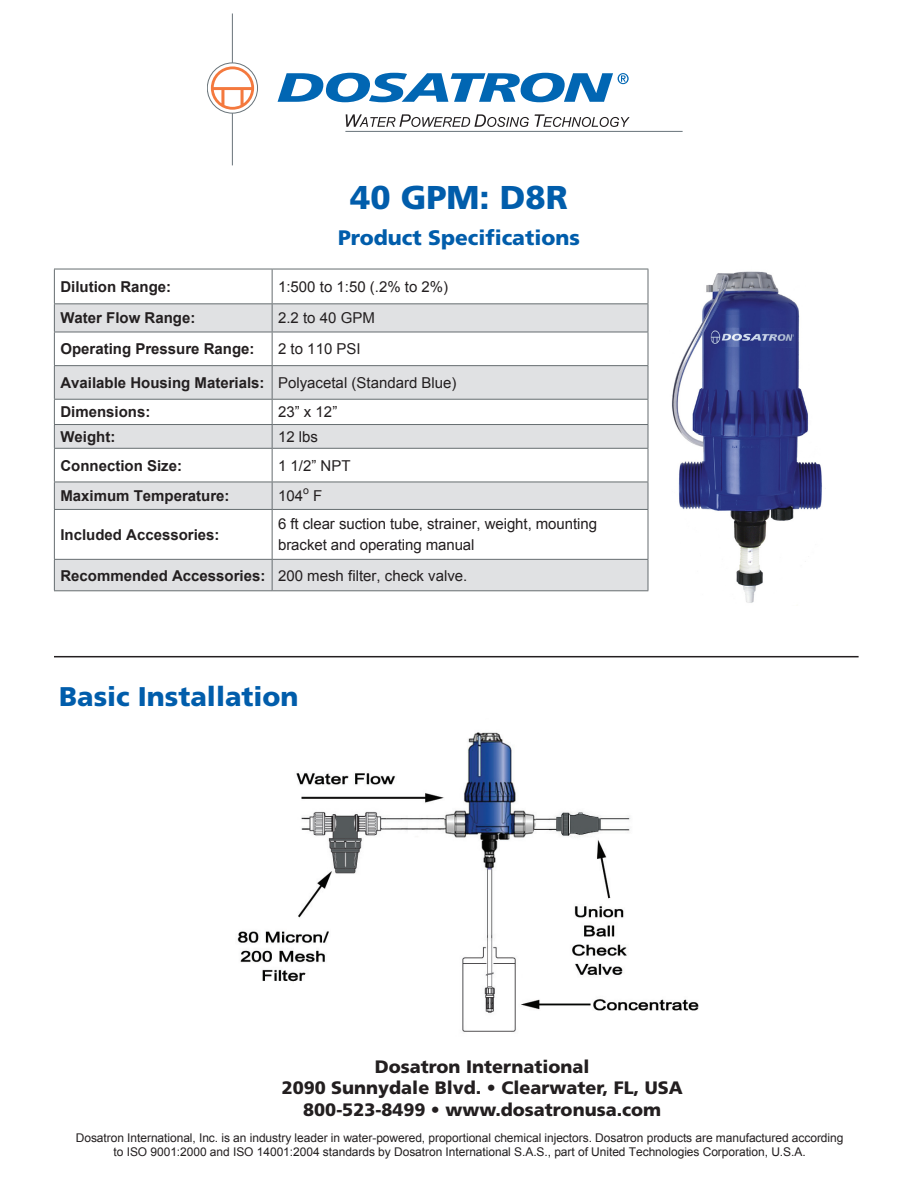
<style>
.page{position:relative;width:918px;height:1188px;background:#fff}
.page>*{position:absolute;margin:0;border:0;box-sizing:border-box;transform-origin:0 0}
.t1{font:900 33px "Frutiger";color:#015dab}
.t2{font:900 27px "Frutiger";color:#015dab}
.t3{font:900 21px "Frutiger";color:#015dab}
.t4{font:900 18px "Frutiger";color:#231f20}
.t5{font:15px/21px "Arial";color:#231f20}
.t6{font:700 15px "Arial";color:#231f20}
.t7{font:12px "Arial";letter-spacing:-.005em;color:#231f20}
.t8{font:10.5px "Arial";color:#231f20}
</style>
<div class="page">
<img style="left:237px;top:732px;width:462px;height:300px">
<hr style="left:232px;top:14px;width:1px;height:151px;background:#687379">
<svg style="left:207px;top:63px;width:51px;height:50px"></svg>
<div style="left:207px;top:63px;width:51px;height:50px;border:1px solid #687379;border-radius:50%"></div>
<svg style="left:211px;top:66px;width:43px;height:44px"></svg>
<svg style="left:278px;top:73px;width:351px;height:29px"></svg>
<svg style="left:346px;top:114px;width:183px;height:13px"></svg>
<svg style="left:535px;top:114px;width:95px;height:13px"></svg>
<hr style="left:345px;top:131px;width:338px;height:1px;background:#687379">
<svg style="left:55px;top:304px;width:593px;height:286px;fill:#e0e1e3"></svg>
<hr style="left:54px;top:269px;width:218px;height:1px;background:#666d70">
<hr style="left:54px;top:269px;width:1px;height:34px;background:#666d70">
<hr style="left:272px;top:269px;width:376px;height:1px;background:#666d70">
<hr style="left:272px;top:269px;width:1px;height:34px;background:#666d70">
<hr style="left:648px;top:269px;width:1px;height:34px;background:#666d70">
<hr style="left:54px;top:303px;width:218px;height:1px;background:#666d70">
<svg style="left:54px;top:304px;width:1px;height:28px"></svg>
<hr style="left:272px;top:303px;width:376px;height:1px;background:#666d70">
<svg style="left:272px;top:304px;width:1px;height:28px"></svg>
<svg style="left:648px;top:304px;width:1px;height:28px"></svg>
<hr style="left:54px;top:332px;width:218px;height:1px;background:#666d70">
<hr style="left:54px;top:332px;width:1px;height:33px;background:#666d70">
<hr style="left:272px;top:332px;width:376px;height:1px;background:#666d70">
<hr style="left:272px;top:332px;width:1px;height:33px;background:#666d70">
<hr style="left:648px;top:332px;width:1px;height:33px;background:#666d70">
<hr style="left:54px;top:365px;width:218px;height:1px;background:#666d70">
<hr style="left:54px;top:366px;width:1px;height:33px;background:#666d70">
<hr style="left:272px;top:365px;width:376px;height:1px;background:#666d70">
<hr style="left:272px;top:366px;width:1px;height:33px;background:#666d70">
<hr style="left:648px;top:366px;width:1px;height:33px;background:#666d70">
<hr style="left:54px;top:399px;width:218px;height:1px;background:#666d70">
<hr style="left:272px;top:399px;width:376px;height:1px;background:#666d70">
<hr style="left:54px;top:424px;width:218px;height:1px;background:#666d70">
<svg style="left:54px;top:400px;width:1px;height:48px"></svg>
<hr style="left:272px;top:424px;width:376px;height:1px;background:#666d70">
<svg style="left:272px;top:400px;width:1px;height:48px"></svg>
<svg style="left:648px;top:400px;width:1px;height:48px"></svg>
<hr style="left:54px;top:448px;width:218px;height:1px;background:#666d70">
<hr style="left:54px;top:449px;width:1px;height:33px;background:#666d70">
<hr style="left:272px;top:448px;width:376px;height:1px;background:#666d70">
<hr style="left:272px;top:449px;width:1px;height:33px;background:#666d70">
<hr style="left:648px;top:449px;width:1px;height:33px;background:#666d70">
<hr style="left:54px;top:482px;width:218px;height:1px;background:#666d70">
<svg style="left:54px;top:482px;width:1px;height:27px"></svg>
<hr style="left:272px;top:482px;width:376px;height:1px;background:#666d70">
<svg style="left:272px;top:482px;width:1px;height:27px"></svg>
<svg style="left:648px;top:482px;width:1px;height:27px"></svg>
<hr style="left:54px;top:509px;width:218px;height:1px;background:#666d70">
<hr style="left:54px;top:510px;width:1px;height:49px;background:#666d70">
<hr style="left:272px;top:509px;width:376px;height:1px;background:#666d70">
<hr style="left:272px;top:510px;width:1px;height:49px;background:#666d70">
<hr style="left:648px;top:510px;width:1px;height:49px;background:#666d70">
<hr style="left:54px;top:559px;width:218px;height:1px;background:#666d70">
<hr style="left:54px;top:560px;width:1px;height:30px;background:#666d70">
<hr style="left:272px;top:559px;width:376px;height:1px;background:#666d70">
<hr style="left:272px;top:560px;width:1px;height:30px;background:#666d70">
<hr style="left:648px;top:560px;width:1px;height:30px;background:#666d70">
<hr style="left:54px;top:590px;width:218px;height:1px;background:#666d70">
<hr style="left:272px;top:590px;width:376px;height:1px;background:#666d70">
<hr style="left:54px;top:656px;width:805px;height:1px;background:#231f20">
<img style="left:671px;top:271px;width:151px;height:332px">
<p class="t1" style="left:350px;top:178px;width:219px">40 GPM: D8R</p>
<p class="t3" style="left:338px;top:225px;width:243px">Product Specifications</p>
<p class="t6" style="left:60px;top:277px;width:112px">Dilution Range:</p>
<p class="t5" style="left:278px;top:276px;width:172px">1:500 to 1:50 (.2% to 2%)</p>
<p class="t6" style="left:60px;top:308px;width:137px">Water Flow Range:</p>
<p class="t5" style="left:278px;top:308px;width:98px">2.2 to 40 GPM</p>
<p class="t6" style="left:60px;top:339px;width:196px">Operating Pressure Range:</p>
<p class="t5" style="left:278px;top:339px;width:84px">2 to 110 PSI</p>
<p class="t6" style="left:60px;top:373px;width:206px">Available Housing Materials:</p>
<p class="t5" style="left:278px;top:372px;width:180px">Polyacetal (Standard Blue)</p>
<p class="t6" style="left:60px;top:402px;width:92px">Dimensions:</p>
<p class="t5" style="left:278px;top:402px;width:61px">23” x 12”</p>
<p class="t6" style="left:60px;top:427px;width:56px">Weight:</p>
<p class="t5" style="left:278px;top:426px;width:42px">12 lbs</p>
<p class="t6" style="left:60px;top:455px;width:123px">Connection Size:</p>
<p class="t5" style="left:278px;top:455px;width:74px">1 1/2” NPT</p>
<p class="t6" style="left:60px;top:486px;width:171px">Maximum Temperature:</p>
<p class="t5" style="left:278px;top:486px;width:27px">104</p>
<p class="t8" style="left:303px;top:483px;width:7px">o</p>
<p class="t5" style="left:313px;top:486px;width:11px">F</p>
<p class="t6" style="left:60px;top:525px;width:161px">Included Accessories:</p>
<p class="t5" style="left:278px;top:514px;width:320px">6 ft clear suction tube, strainer, weight, mounting bracket and operating manual</p>
<p class="t6" style="left:60px;top:565px;width:207px">Recommended Accessories:</p>
<p class="t5" style="left:278px;top:565px;width:191px">200 mesh filter, check valve.</p>
<p class="t2" style="left:59px;top:680px;width:241px">Basic Installation</p>
<p class="t4" style="left:375px;top:1055px;width:216px">Dosatron International</p>
<p class="t4" style="left:282px;top:1077px;width:403px">2090 Sunnydale Blvd. • Clearwater, FL, USA</p>
<p class="t4" style="left:303px;top:1099px;width:359px">800-523-8499 • www.dosatronusa.com</p>
<p class="t7" style="left:76px;top:1130px;width:769px">Dosatron International, Inc. is an industry leader in water-powered, proportional chemical injectors. Dosatron products are manufactured according</p>
<p class="t7" style="left:114px;top:1144px;width:694px">to ISO 9001:2000 and ISO 14001:2004 standards by Dosatron International S.A.S., part of United Technologies Corporation, U.S.A.</p>
</div>
